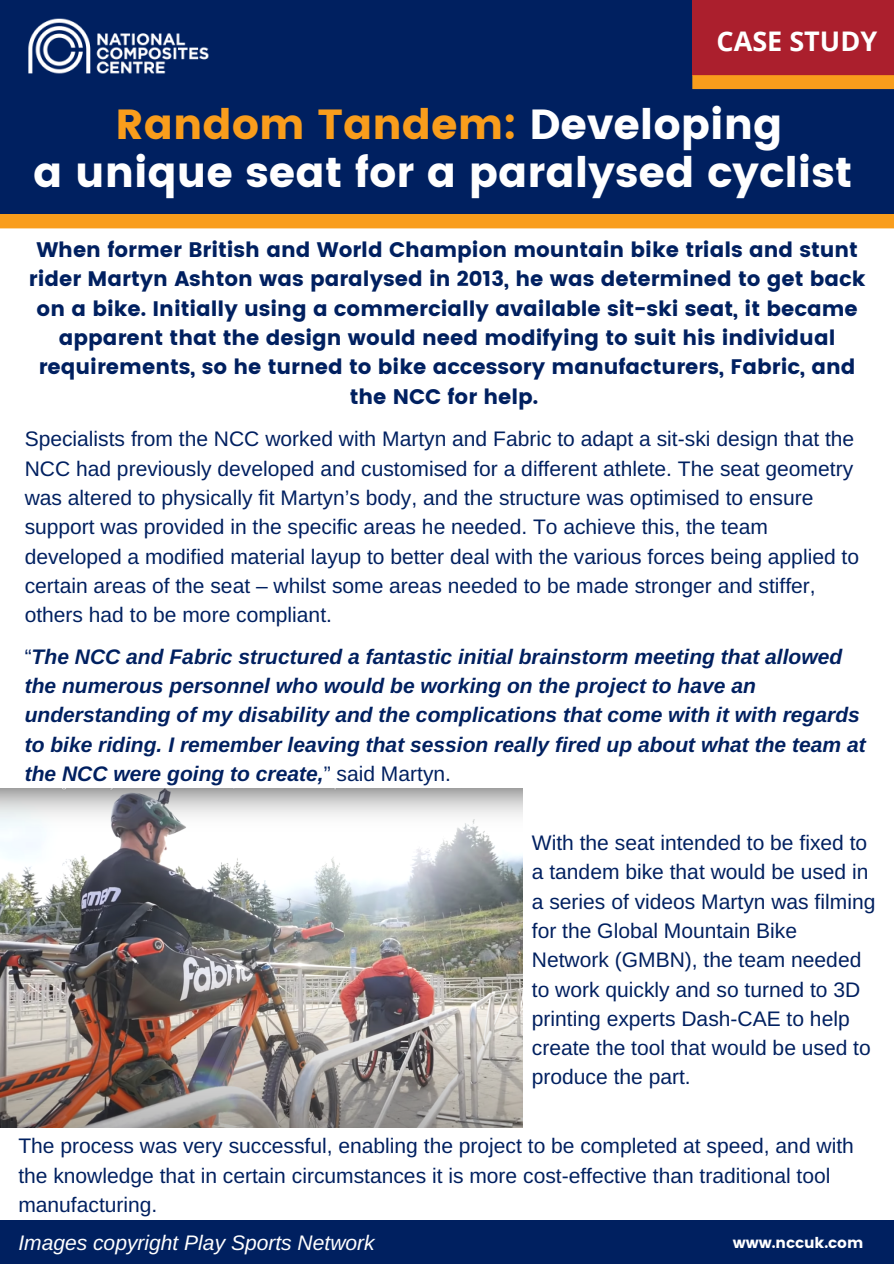
<style>
.page{position:relative;width:894px;height:1264px;background:#fff}
.page>*{position:absolute;margin:0;border:0;box-sizing:border-box;transform-origin:0 0}
.t1{font:42px/48.6px "Poppins";color:#fff;text-align:center}
.t2{font:700 27px "Open Sans";color:#fff}
.t3{font:21px/29.2px "Arimo";color:#002060}
.t4{font:21px/29.2px "Poppins";color:#002060;text-align:center}
.t5{font:italic 700 21px/29.2px "Arimo";color:#002060}
.t6{font:italic 21px "Arimo";color:#fff}
.t7{font:15px "Poppins";color:#fff}
.s1{color:#f99d1c}
.s2{font-weight:400;font-style:normal}
</style>
<div class="page">
<div style="left:0;top:0;width:893px;height:220px;background:#002060"></div>
<img style="left:28px;top:18px;width:181px;height:56px">
<div style="left:0;top:214px;width:893px;height:14px;background:#f99d1c"></div>
<div style="left:0;top:1220px;width:893px;height:43px;background:#002060"></div>
<div style="left:692px;top:0;width:201px;height:76px;background:#ab1f2d"></div>
<svg style="left:692px;top:75px;width:201px;height:14px;background:#f79b1c"></svg>
<img style="left:0;top:789px;width:522px;height:338px">
<p class="t2" style="left:716px;top:22px;width:162px">CASE STUDY</p>
<h1 class="t1" style="left:33px;top:100px;width:820px"><span class="s1">Random Tandem:</span> Developing<br>a unique seat for a paralysed cyclist</h1>
<p class="t4" style="left:29px;top:235px;width:838px">When former British and World Champion mountain bike trials and stunt rider Martyn Ashton was paralysed in 2013, he was determined to get back on a bike. Initially using a commercially available sit-ski seat, it became apparent that the design would need modifying to suit his individual requirements, so he turned to bike accessory manufacturers, Fabric, and the NCC for help.</p>
<p class="t3" style="left:25px;top:424px;width:835px">Specialists from the NCC worked with Martyn and Fabric to adapt a sit-ski design that the NCC had previously developed and customised for a different athlete. The seat geometry was altered to physically fit Martyn’s body, and the structure was optimised to ensure support was provided in the specific areas he needed. To achieve this, the team developed a modified material layup to better deal with the various forces being applied to certain areas of the seat – whilst some areas needed to be made stronger and stiffer, others had to be more compliant.</p>
<p class="t5" style="left:25px;top:642px;width:842px"><span class="s2">“</span>The NCC and Fabric structured a fantastic initial brainstorm meeting that allowed the numerous personnel who would be working on the project to have an understanding of my disability and the complications that come with it with regards to bike riding. I remember leaving that session really fired up about what the team at the NCC were going to create,<span class="s2">” said Martyn.</span></p>
<p class="t3" style="left:531px;top:828px;width:345px">With the seat intended to be fixed to a tandem bike that would be used in a series of videos Martyn was filming for the Global Mountain Bike<br>Network (GMBN), the team needed to work quickly and so turned to 3D printing experts Dash-CAE to help create the tool that would be used to produce the part.</p>
<p class="t3" style="left:18px;top:1131px;width:836px">The process was very successful, enabling the project to be completed at speed, and with the knowledge that in certain circumstances it is more cost-effective than traditional tool manufacturing.</p>
<p class="t6" style="left:18px;top:1230px;width:358px">Images copyright Play Sports Network</p>
<p class="t7" style="left:732px;top:1233px;width:132px">www.nccuk.com</p>
</div>
